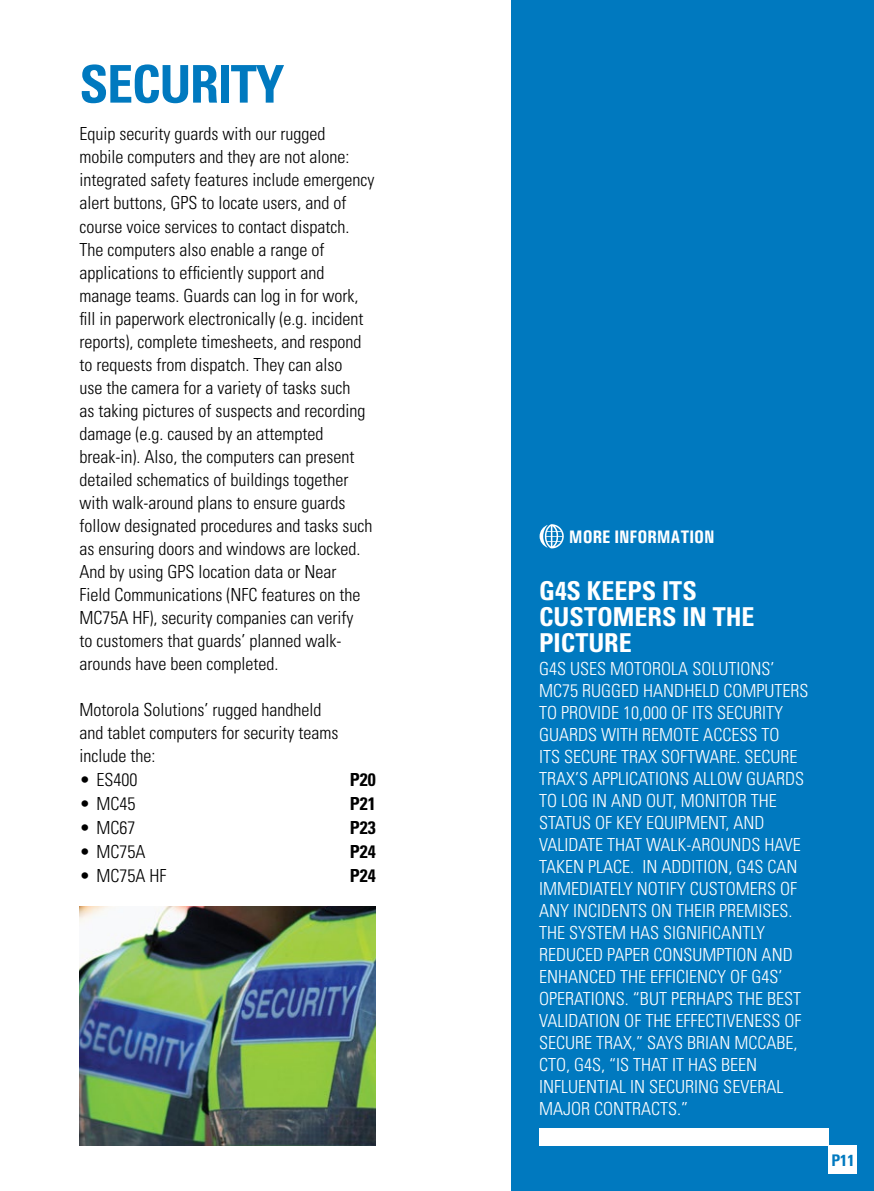
<style>
.page{position:relative;width:874px;height:1191px;background:#fff}
.page>*{position:absolute;margin:0;border:0;box-sizing:border-box;transform-origin:0 0}
.t1{font:700 condensed 52px "Univers LT Std";letter-spacing:-.025em;color:#0079bf}
.t2{font:700 condensed 26px "Univers LT Std";color:#fff}
.t3{font:700 18.2px "Univers Condensed";color:#fff}
.t4{font:300 condensed 18px/23px "Univers LT Std";color:#000}
.t5{font:300 condensed 18px/22px "Univers LT Std";color:#fff}
.t6{font:700 condensed 18px "Univers LT Std";color:#000}
.t7{font:700 condensed 16px "Univers LT Std";color:#0079bf}
</style>
<div class="page">
<div style="left:510px;top:0;width:363px;height:1191px;background:#0079bf"></div>
<div style="left:539px;top:1128px;width:289px;height:17px;background:#fff"></div>
<img style="left:79px;top:906px;width:297px;height:239px">
<div style="left:828px;top:1145px;width:28px;height:29px;background:#fff"></div>
<svg style="left:539px;top:524px;width:24px;height:24px"></svg>
<h1 class="t1" style="left:79px;top:52px;width:206px">SECURITY</h1>
<p class="t4" style="left:79px;top:123px;width:296px">Equip security guards with our rugged<br>mobile computers and they are not alone: integrated safety features include emergency alert buttons, GPS</p>
<p class="t4" style="left:79px;top:192px;width:294px;text-indent:122px">to locate users, and of course voice services to contact dispatch.<br>The computers also enable a range of applications to efficiently support and manage teams. Guards can log in for work, fill in paperwork electronically (e.g. incident reports), complete timesheets, and respond to requests from dispatch. They can also<br>use the camera for a variety of tasks such<br>as taking pictures of suspects and recording damage (e.g. caused by an attempted break-in). Also, the computers can present detailed schematics of buildings together with walk-around plans to ensure guards follow designated procedures and tasks such as ensuring doors and windows are locked.<br>And by using GPS</p>
<p class="t4" style="left:79px;top:560px;width:258px;text-indent:119px">location data or Near<br>Field Communications (NFC</p>
<p class="t4" style="left:79px;top:583px;width:282px;text-indent:182px">features on the<br>MC75A HF), security companies can verify to customers that guards’ planned walk&shy;arounds have been completed.</p>
<p class="t4" style="left:79px;top:698px;width:260px">Motorola Solutions’ rugged handheld and tablet computers for security teams include the:</p>
<p class="t4" style="left:79px;top:768px;width:59px">• ES400</p>
<p class="t6" style="left:349px;top:768px;width:27px">P20</p>
<p class="t4" style="left:79px;top:792px;width:57px">• MC45</p>
<p class="t6" style="left:349px;top:792px;width:27px">P21</p>
<p class="t4" style="left:79px;top:816px;width:57px">• MC67</p>
<p class="t6" style="left:349px;top:816px;width:27px">P23</p>
<p class="t4" style="left:79px;top:840px;width:62px">• MC75A</p>
<p class="t6" style="left:349px;top:840px;width:27px">P24</p>
<p class="t4" style="left:79px;top:864px;width:77px">• MC75A HF</p>
<p class="t6" style="left:349px;top:864px;width:27px">P24</p>
<p class="t3" style="left:569px;top:525px;width:147px">MORE INFORMATION</p>
<h2 class="t2" style="left:539px;top:575px;width:77px">G4S KEEPS</h2>
<h2 class="t2" style="left:661px;top:575px;width:12px">ITS</h2>
<h2 class="t2" style="left:539px;top:601px;width:16px">CUSTOMERS</h2>
<h2 class="t2" style="left:682px;top:601px;width:71px">IN THE</h2>
<h2 class="t2" style="left:539px;top:627px;width:14px">PICTURE</h2>
<p class="t5" style="left:539px;top:657px;width:271px">G4S uses Motorola Solutions’<br>MC75 rugged handheld computers to provide 10,000 of its security guards with remote access to<br>its Secure Trax software. Secure<br>Trax’s applications allow guards to log in and out, monitor the status of key equipment, and validate that walk-arounds have taken place. I n addition, G4S can immediately notify customers of any incidents on their premises.<br>The system has significantly reduced paper consumption and enhanced the efficiency of G4S’ operations. “But perhaps the best validation of the effectiveness of<br>Secure Trax,” says Brian McCabe,<br>CTO, G4S, “is that it has been influential in securing several major contracts.”</p>
<p class="t7" style="left:830px;top:1150px;width:25px">P11</p>
</div>
